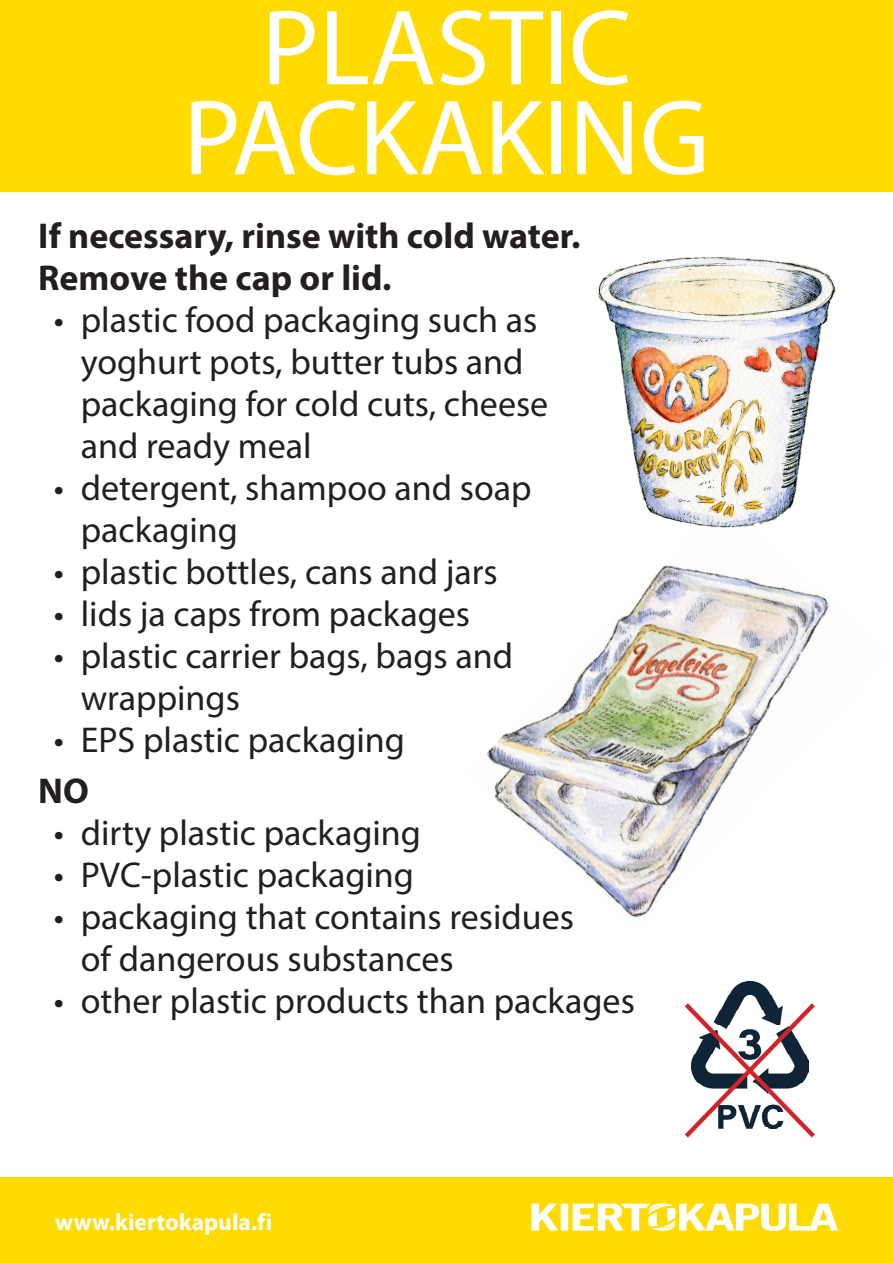
<style>
.page{position:relative;width:893px;height:1263px;background:#fff}
.page>*{position:absolute;margin:0;border:0;box-sizing:border-box;transform-origin:0 0}
.t1{font:108px "Myriad Pro";color:#fff}
.t2{font:36px/42px "Myriad Pro";color:#231f20}
.t3{font:700 36px "Myriad Pro";color:#231f20}
.t4{font:700 23.7px "Myriad Pro";color:#fff}
</style>
<div class="page">
<div style="left:0;top:1178px;width:893px;height:85px;background:#ffdb01"></div>
<svg style="left:531px;top:1203px;width:307px;height:28px"></svg>
<div style="left:0;top:0;width:893px;height:191px;background:#ffdb01"></div>
<img style="left:487px;top:565px;width:342px;height:353px">
<img style="left:597px;top:256px;width:239px;height:272px">
<img style="left:727px;top:981px;width:46px;height:17px">
<svg style="left:684px;top:998px;width:131px;height:140px"></svg>
<p class="t1" style="left:262px;top:-19px;width:371px">PLASTIC</p>
<p class="t1" style="left:183px;top:71px;width:528px">PACKAKING</p>
<p class="t3" style="left:38px;top:212px;width:544px">If necessary, rinse with cold water.</p>
<p class="t3" style="left:38px;top:254px;width:355px">Remove the cap or lid.</p>
<p class="t2" style="left:81px;top:298px;width:469px;text-indent:-27px">• plastic food packaging such as yoghurt pots, butter tubs and packaging for cold cuts, cheese and ready meal</p>
<p class="t2" style="left:81px;top:466px;width:452px;text-indent:-27px">• detergent, shampoo and soap packaging</p>
<p class="t2" style="left:54px;top:550px;width:445px">• plastic bottles, cans and jars</p>
<p class="t2" style="left:54px;top:592px;width:418px">• lids ja caps from packages</p>
<p class="t2" style="left:81px;top:634px;width:434px;text-indent:-27px">• plastic carrier bags, bags and wrappings</p>
<p class="t2" style="left:54px;top:718px;width:353px">• EPS plastic packaging</p>
<p class="t3" style="left:38px;top:767px;width:52px">NO</p>
<p class="t2" style="left:54px;top:811px;width:369px">• dirty plastic packaging</p>
<p class="t2" style="left:54px;top:853px;width:362px">• PVC-plastic packaging</p>
<p class="t2" style="left:81px;top:895px;width:495px;text-indent:-27px">• packaging that contains residues of dangerous substances</p>
<p class="t2" style="left:54px;top:979px;width:583px">• other plastic products than packages</p>
<p class="t4" style="left:55px;top:1206px;width:218px">www.kiertokapula.fi</p>
</div>
